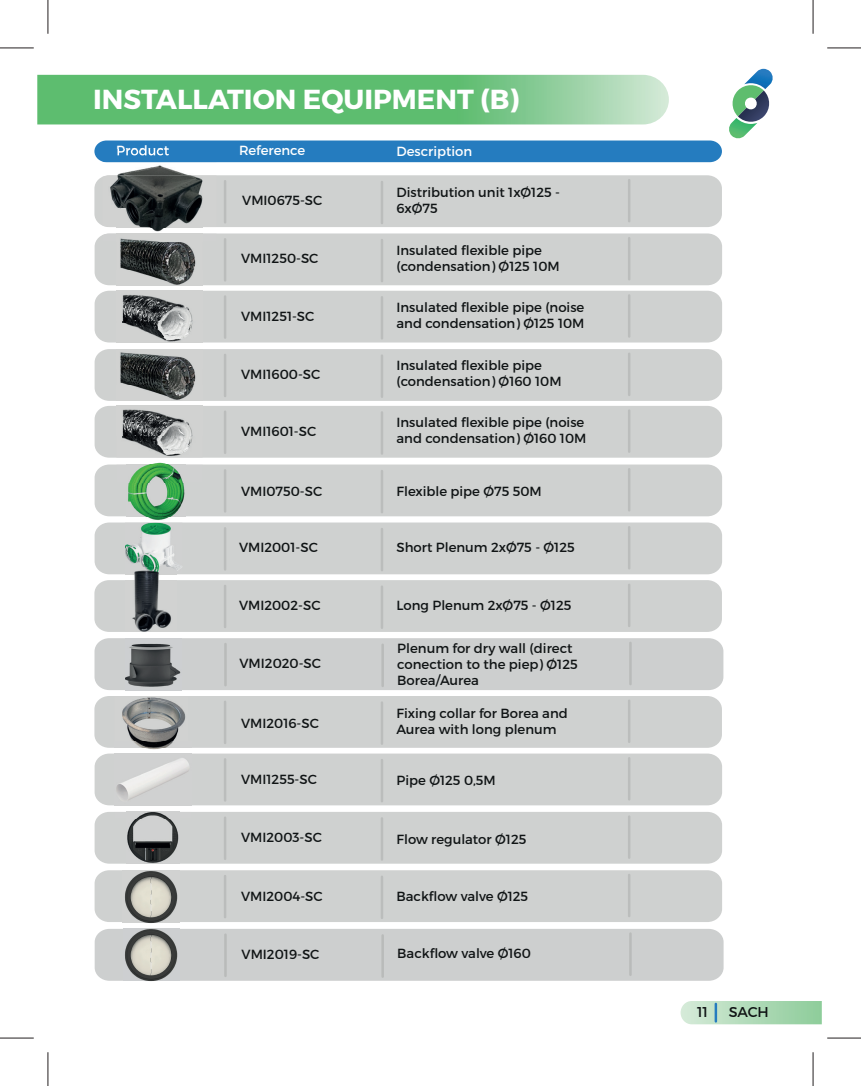
<style>
.page{position:relative;width:861px;height:1086px;background:#fff}
.page>*{position:absolute;margin:0;border:0;box-sizing:border-box;transform-origin:0 0}
.t1{font:700 27.5px "Montserrat";color:#fff}
.t2{font:14.25px "Montserrat";letter-spacing:-.005em;color:#101415}
.t3{font:13.25px/15.9px "Montserrat";color:#101415}
.t4{font:13.25px "Montserrat";color:#fff}
</style>
<div class="page">
<div style="left:95px;top:233px;width:627px;height:52px;background:#cfd1d0"></div>
<div style="left:95px;top:291px;width:627px;height:51px;background:#cfd1d0"></div>
<div style="left:95px;top:349px;width:627px;height:109px;background:#cfd1d0"></div>
<div style="left:95px;top:464px;width:627px;height:52px;background:#cfd1d0"></div>
<div style="left:94px;top:140px;width:628px;height:22px;background:#257cbf"></div>
<div style="left:94px;top:175px;width:628px;height:52px;background:#cfd1d0"></div>
<div style="left:95px;top:522px;width:627px;height:52px;background:#cfd1d0"></div>
<div style="left:94px;top:580px;width:628px;height:52px;background:#cfd1d0"></div>
<div style="left:95px;top:812px;width:627px;height:52px;background:#cfd1d0"></div>
<div style="left:95px;top:870px;width:627px;height:52px;background:#cfd1d0"></div>
<hr style="left:224px;top:239px;width:2px;height:41px;background:#bbbdbc">
<hr style="left:224px;top:296px;width:2px;height:42px;background:#bbbdbc">
<hr style="left:224px;top:355px;width:2px;height:41px;background:#bbbdbc">
<hr style="left:224px;top:412px;width:2px;height:41px;background:#bbbdbc">
<hr style="left:224px;top:470px;width:2px;height:41px;background:#bbbdbc">
<hr style="left:224px;top:181px;width:2px;height:41px;background:#bbbdbc">
<hr style="left:224px;top:528px;width:2px;height:41px;background:#bbbdbc">
<hr style="left:224px;top:586px;width:2px;height:41px;background:#bbbdbc">
<hr style="left:224px;top:818px;width:2px;height:41px;background:#bbbdbc">
<hr style="left:224px;top:876px;width:2px;height:41px;background:#bbbdbc">
<hr style="left:381px;top:240px;width:2px;height:41px;background:#bbbdbc">
<hr style="left:381px;top:297px;width:2px;height:41px;background:#bbbdbc">
<hr style="left:381px;top:356px;width:2px;height:41px;background:#bbbdbc">
<hr style="left:381px;top:412px;width:2px;height:42px;background:#bbbdbc">
<hr style="left:381px;top:471px;width:2px;height:41px;background:#bbbdbc">
<hr style="left:381px;top:182px;width:2px;height:41px;background:#bbbdbc">
<hr style="left:381px;top:529px;width:2px;height:41px;background:#bbbdbc">
<hr style="left:381px;top:587px;width:2px;height:41px;background:#bbbdbc">
<hr style="left:381px;top:818px;width:2px;height:41px;background:#bbbdbc">
<hr style="left:381px;top:877px;width:2px;height:41px;background:#bbbdbc">
<hr style="left:628px;top:238px;width:2px;height:41px;background:#bbbdbc">
<hr style="left:628px;top:295px;width:2px;height:41px;background:#bbbdbc">
<hr style="left:628px;top:354px;width:2px;height:41px;background:#bbbdbc">
<hr style="left:628px;top:411px;width:2px;height:41px;background:#bbbdbc">
<hr style="left:628px;top:469px;width:2px;height:41px;background:#bbbdbc">
<hr style="left:628px;top:180px;width:2px;height:41px;background:#bbbdbc">
<hr style="left:628px;top:527px;width:2px;height:41px;background:#bbbdbc">
<hr style="left:628px;top:585px;width:2px;height:41px;background:#bbbdbc">
<hr style="left:628px;top:816px;width:2px;height:42px;background:#bbbdbc">
<hr style="left:628px;top:875px;width:2px;height:41px;background:#bbbdbc">
<img style="left:680px;top:1001px;width:142px;height:23px">
<hr style="left:714px;top:1004px;width:3px;height:17px;background:#257cbf">
<img style="left:116px;top:242px;width:87px;height:29px">
<img style="left:116px;top:271px;width:87px;height:53px">
<img style="left:116px;top:291px;width:87px;height:30px">
<img style="left:116px;top:324px;width:87px;height:61px">
<img style="left:116px;top:349px;width:87px;height:19px">
<img style="left:116px;top:385px;width:87px;height:98px">
<img style="left:116px;top:406px;width:87px;height:29px">
<img style="left:127px;top:462px;width:58px;height:58px">
<img style="left:127px;top:818px;width:53px;height:46px">
<img style="left:123px;top:922px;width:56px;height:2px">
<img style="left:123px;top:870px;width:56px;height:52px">
<img style="left:102px;top:149px;width:115px;height:83px">
<img style="left:102px;top:233px;width:115px;height:9px">
<img style="left:118px;top:149px;width:51px;height:6px">
<img style="left:102px;top:175px;width:115px;height:52px">
<img style="left:115px;top:805px;width:77px;height:13px">
<svg style="left:94px;top:696px;width:628px;height:109px"></svg>
<img style="left:115px;top:753px;width:77px;height:52px">
<img style="left:115px;top:741px;width:73px;height:7px">
<img style="left:37px;top:75px;width:632px;height:49px">
<img style="left:125px;top:523px;width:57px;height:50px">
<img style="left:126px;top:568px;width:51px;height:12px">
<img style="left:126px;top:580px;width:51px;height:52px">
<div style="left:94px;top:638px;width:629px;height:52px;background:#cdcfcf"></div>
<hr style="left:224px;top:644px;width:3px;height:41px;background:#b9bbba">
<hr style="left:381px;top:645px;width:3px;height:41px;background:#b9bbba">
<hr style="left:629px;top:643px;width:3px;height:41px;background:#b9bbba">
<img style="left:125px;top:638px;width:56px;height:53px">
<div style="left:95px;top:929px;width:628px;height:52px;background:#cdcfcf"></div>
<hr style="left:224px;top:935px;width:3px;height:41px;background:#b9bbba">
<hr style="left:381px;top:935px;width:3px;height:42px;background:#b9bbba">
<hr style="left:629px;top:933px;width:3px;height:42px;background:#b9bbba">
<img style="left:123px;top:929px;width:57px;height:52px">
<svg style="left:729px;top:69px;width:44px;height:70px"></svg>
<hr style="left:0;top:48px;width:34px;height:1px;background:#231f20">
<hr style="left:827px;top:48px;width:34px;height:1px;background:#231f20">
<hr style="left:0;top:1038px;width:34px;height:1px;background:#231f20">
<hr style="left:827px;top:1038px;width:34px;height:1px;background:#231f20">
<hr style="left:48px;top:0;width:1px;height:34px;background:#231f20">
<hr style="left:48px;top:1052px;width:1px;height:34px;background:#231f20">
<hr style="left:813px;top:0;width:1px;height:34px;background:#231f20">
<hr style="left:813px;top:1052px;width:1px;height:34px;background:#231f20">
<h1 class="t1" style="left:93px;top:82px;width:428px">INSTALLATION EQUIPMENT (B)</h1>
<p class="t4" style="left:116px;top:143px;width:54px">Product</p>
<p class="t4" style="left:239px;top:143px;width:68px">Reference</p>
<p class="t4" style="left:396px;top:143px;width:77px">Description</p>
<p class="t3" style="left:242px;top:193px;width:82px">VMI0675-SC</p>
<p class="t3" style="left:241px;top:251px;width:79px">VMI1250-SC</p>
<p class="t3" style="left:241px;top:308px;width:75px">VMI1251-SC</p>
<p class="t3" style="left:241px;top:366px;width:81px">VMI1600-SC</p>
<p class="t3" style="left:241px;top:423px;width:77px">VMI1601-SC</p>
<p class="t3" style="left:241px;top:483px;width:83px">VMI0750-SC</p>
<p class="t3" style="left:239px;top:540px;width:80px">VMI2001-SC</p>
<p class="t3" style="left:239px;top:597px;width:83px">VMI2002-SC</p>
<p class="t3" style="left:239px;top:655px;width:83px">VMI2020-SC</p>
<p class="t3" style="left:241px;top:716px;width:79px">VMI2016-SC</p>
<p class="t3" style="left:241px;top:771px;width:77px">VMI1255-SC</p>
<p class="t3" style="left:241px;top:829px;width:82px">VMI2003-SC</p>
<p class="t3" style="left:241px;top:889px;width:83px">VMI2004-SC</p>
<p class="t3" style="left:396px;top:184px;width:165px">Distribution unit 1xØ125 -<br>6xØ75</p>
<p class="t3" style="left:396px;top:242px;width:165px">Insulated flexible pipe (condensation) Ø125 10M</p>
<p class="t3" style="left:396px;top:300px;width:189px">Insulated flexible pipe (noise and condensation) Ø125 10M</p>
<p class="t3" style="left:396px;top:358px;width:167px">Insulated flexible pipe (condensation) Ø160 10M</p>
<p class="t3" style="left:396px;top:414px;width:191px">Insulated flexible pipe (noise and condensation) Ø160 10M</p>
<p class="t3" style="left:396px;top:484px;width:147px">Flexible pipe Ø75 50M</p>
<p class="t3" style="left:396px;top:540px;width:180px">Short Plenum 2xØ75 - Ø125</p>
<p class="t3" style="left:396px;top:597px;width:176px">Long Plenum 2xØ75 - Ø125</p>
<p class="t3" style="left:397px;top:640px;width:182px">Plenum for dry wall (direct conection to the piep) Ø125<br>Borea/Aurea</p>
<p class="t3" style="left:396px;top:705px;width:173px">Fixing collar for Borea and<br>Aurea with long plenum</p>
<p class="t3" style="left:396px;top:773px;width:101px">Pipe Ø125 0,5M</p>
<p class="t3" style="left:396px;top:831px;width:131px">Flow regulator Ø125</p>
<p class="t3" style="left:396px;top:888px;width:133px">Backflow valve Ø125</p>
<p class="t3" style="left:241px;top:946px;width:80px">VMI2019-SC</p>
<p class="t3" style="left:397px;top:945px;width:135px">Backflow valve Ø160</p>
<p class="t2" style="left:697px;top:1003px;width:13px">11</p>
<p class="t2" style="left:729px;top:1003px;width:42px">SACH</p>
</div>
